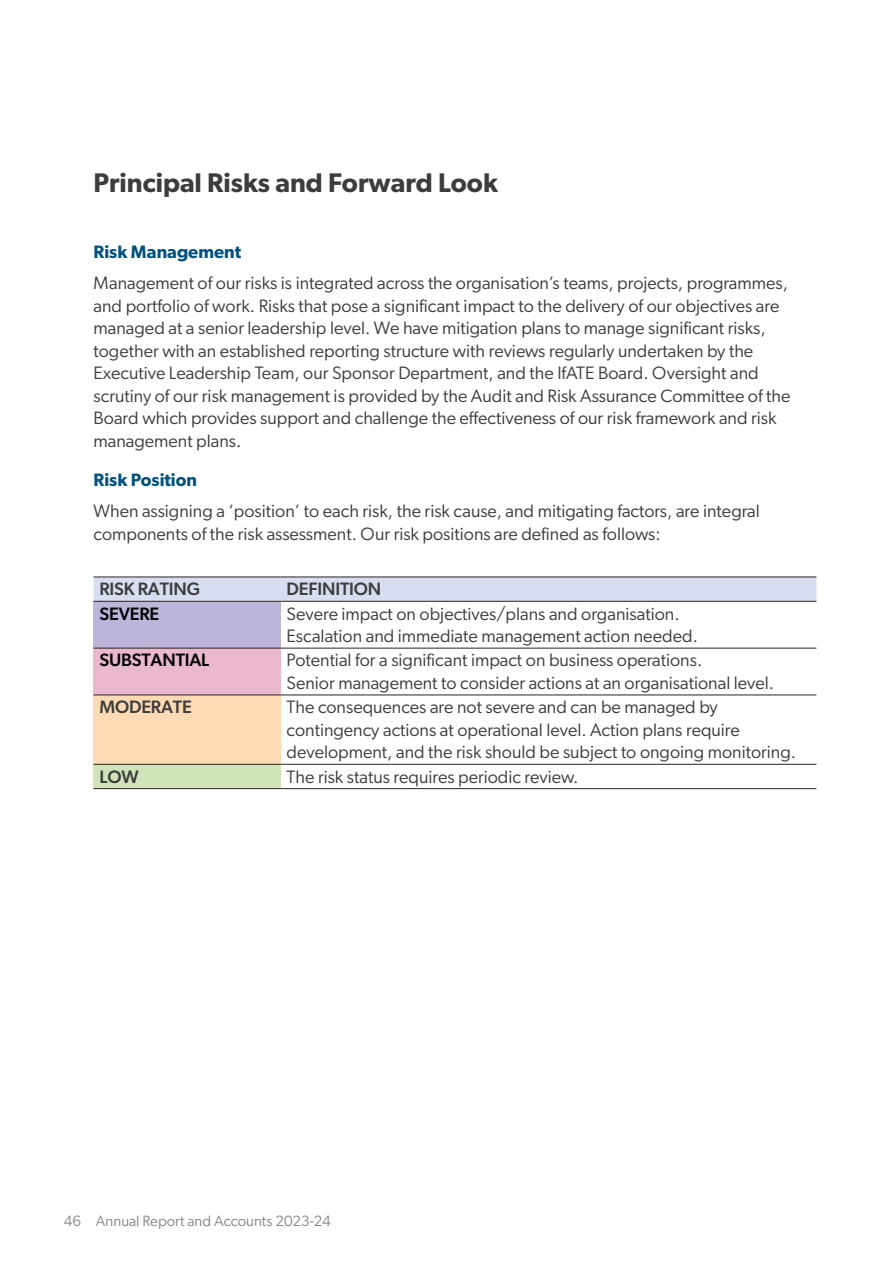
<style>
.page{position:relative;width:893px;height:1263px;background:#fff}
.page>*{position:absolute;margin:0;border:0;box-sizing:border-box;transform-origin:0 0}
.H6_Body_-_12__15___Para_2mm{font:600 27px "Gibson";color:#3c3c3b}
.H6_Body_-_12__15___Para_2mm-2{font:18px/22.5px "Gibson";color:#3c3c3b}
.t1{font:500 18px "Gibson";letter-spacing:-.01em;color:#3c3c3b}
.H4_Subhead___12___15___Para_before_2mm_a{font:600 18px "Gibson";color:#00517d}
.t2{font:500 18px "Gibson";letter-spacing:-.01em;color:#000}
.t3{font:15px "Gibson";color:#878787}
</style>
<div class="page">
<div style="left:94px;top:578px;width:722px;height:23px;background:#d8def1"></div>
<div style="left:94px;top:601px;width:187px;height:47px;background:#bdb4da"></div>
<div style="left:94px;top:648px;width:187px;height:47px;background:#e9b8ce"></div>
<div style="left:94px;top:695px;width:187px;height:69px;background:#fddab4"></div>
<div style="left:94px;top:764px;width:187px;height:25px;background:#d0e3b9"></div>
<hr style="left:94px;top:577px;width:187px;height:1px;background:#292623">
<hr style="left:281px;top:577px;width:535px;height:1px;background:#292623">
<hr style="left:94px;top:601px;width:187px;height:1px;background:#292623">
<hr style="left:281px;top:601px;width:535px;height:1px;background:#292623">
<hr style="left:94px;top:648px;width:187px;height:1px;background:#292623">
<hr style="left:281px;top:648px;width:535px;height:1px;background:#292623">
<hr style="left:94px;top:695px;width:187px;height:1px;background:#292623">
<hr style="left:281px;top:695px;width:535px;height:1px;background:#292623">
<hr style="left:94px;top:764px;width:187px;height:1px;background:#292623">
<hr style="left:94px;top:788px;width:187px;height:1px;background:#292623">
<hr style="left:281px;top:764px;width:535px;height:1px;background:#292623">
<hr style="left:281px;top:788px;width:535px;height:1px;background:#292623">
<p class="H6_Body_-_12__15___Para_2mm" style="left:94px;top:166px;width:406px">Principal Risks and Forward Look</p>
<h2 class="H4_Subhead___12___15___Para_before_2mm_a" style="left:94px;top:241px;width:149px">Risk Management</h2>
<p class="H6_Body_-_12__15___Para_2mm-2" style="left:94px;top:271px;width:698px">Management of our risks is integrated across the organisation’s teams, projects, programmes, and portfolio of work. Risks that pose a significant impact to the delivery of our objectives are managed at a senior leadership level. We have mitigation plans to manage significant risks, together with an established reporting structure with reviews regularly undertaken by the Executive Leadership Team, our Sponsor Department, and the IfATE Board. Oversight and scrutiny of our risk management is provided by the Audit and Risk Assurance Committee of the Board which provides support and challenge the effectiveness of our risk framework and risk management plans.</p>
<h2 class="H4_Subhead___12___15___Para_before_2mm_a" style="left:94px;top:469px;width:105px">Risk Position</h2>
<p class="H6_Body_-_12__15___Para_2mm-2" style="left:94px;top:499px;width:668px">When assigning a ‘position’ to each risk, the risk cause, and mitigating factors, are integral components of the risk assessment. Our risk positions are defined as follows:</p>
<p class="t1" style="left:99px;top:578px;width:102px">RISK RATING</p>
<p class="t1" style="left:287px;top:578px;width:96px">DEFINITION</p>
<p class="t2" style="left:99px;top:603px;width:61px">SEVERE</p>
<p class="H6_Body_-_12__15___Para_2mm-2" style="left:287px;top:602px;width:413px">Severe impact on objectives/plans and organisation.<br>Escalation and immediate management action needed.</p>
<p class="t2" style="left:99px;top:649px;width:111px">SUBSTANTIAL</p>
<p class="H6_Body_-_12__15___Para_2mm-2" style="left:287px;top:649px;width:489px">Potential for a significant impact on business operations.<br>Senior management to consider actions at an organisational level.</p>
<p class="t1" style="left:99px;top:696px;width:94px">MODERATE</p>
<p class="H6_Body_-_12__15___Para_2mm-2" style="left:287px;top:696px;width:511px">The consequences are not severe and can be managed by contingency actions at operational level. Action plans require development, and the risk should be subject to ongoing monitoring.</p>
<p class="t1" style="left:99px;top:766px;width:41px">LOW</p>
<p class="H6_Body_-_12__15___Para_2mm-2" style="left:287px;top:765px;width:293px">The risk status requires periodic review.</p>
<p class="t3" style="left:64px;top:1212px;width:269px">46 Annual Report and Accounts 2023-24</p>
</div>
